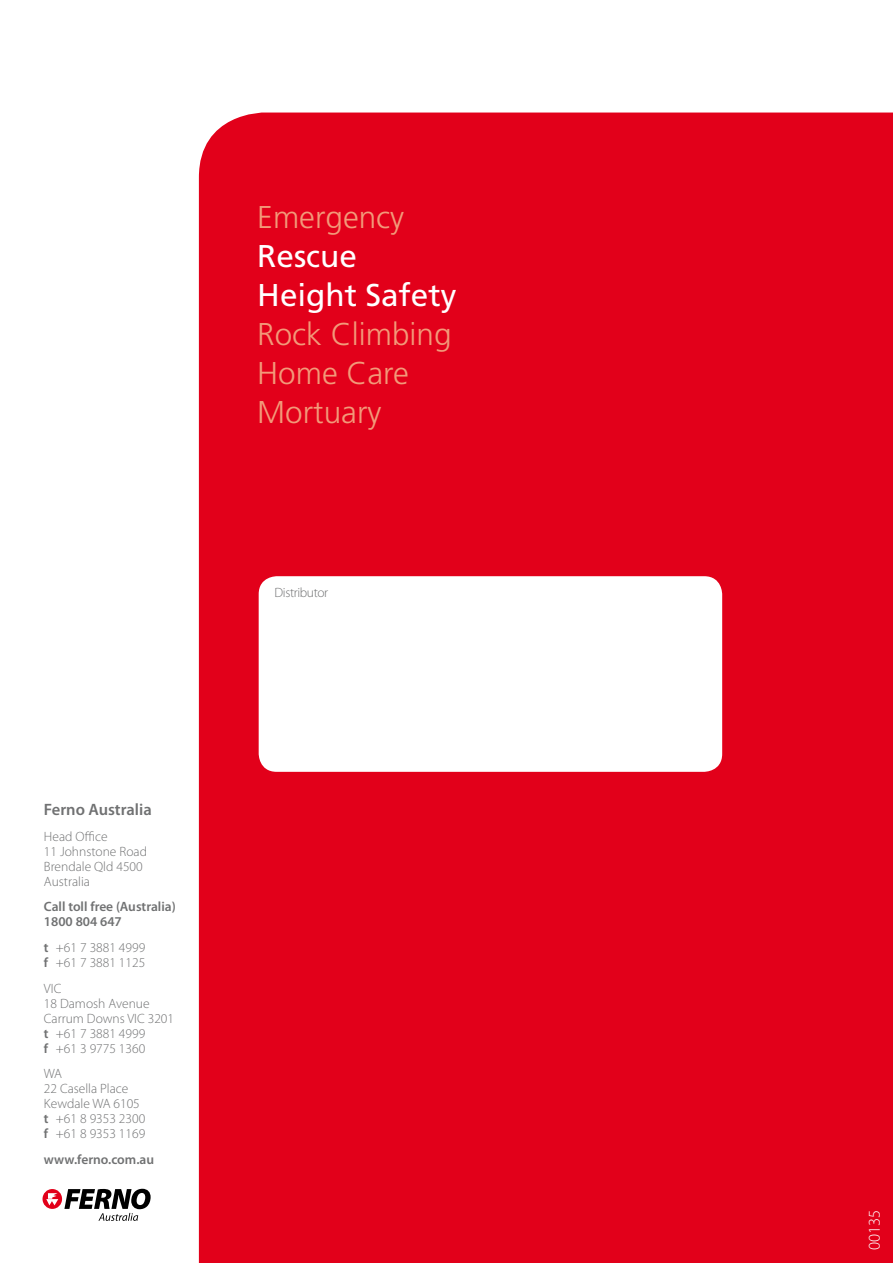
<style>
.page{position:relative;width:893px;height:1263px;background:#fff}
.page>*{position:absolute;margin:0;border:0;box-sizing:border-box;transform-origin:0 0}
.t1{font:300 31.5px/39px "Frutiger LT Std";color:#f29a79}
.t2{font:31.5px/39px "Frutiger LT Std";color:#fff}
.t3{font:600 16.5px "Myriad Pro";color:#707172}
.t4{font:300 16.5px "Myriad Pro";color:#fff}
.t5{font:300 13.5px/15px "Myriad Pro";color:#707172}
.t6{font:600 13.5px/15px "Myriad Pro";color:#707172}
.t7{font:300 13.5px "Myriad Pro";letter-spacing:-.03em;color:#707172}
.s1{font-weight:600}
</style>
<div class="page">
<div style="left:199px;top:113px;width:694px;height:1150px;background:#e2001a"></div>
<svg style="left:43px;top:1189px;width:108px;height:32px"></svg>
<div style="left:259px;top:576px;width:463px;height:196px;background:#fff;border-radius:18px"></div>
<p class="t3" style="left:44px;top:799px;width:109px">Ferno Australia</p>
<p class="t5" style="left:44px;top:829px;width:105px">Head Office<br>11 Johnstone Road<br>Brendale Qld 4500<br>Australia</p>
<p class="t6" style="left:44px;top:899px;width:133px">Call toll free (Australia)<br>1800 804 647</p>
<p class="t5" style="left:44px;top:940px;width:103px"><span class="s1">t</span> +61 7 3881 4999 <span class="s1">f</span> +61 7 3881 1125</p>
<p class="t5" style="left:44px;top:981px;width:132px">VIC<br>18 Damosh Avenue<br>Carrum Downs VIC 3201 <span class="s1">t</span> +61 7 3881 4999<br><span class="s1">f</span> +61 3 9775 1360</p>
<p class="t5" style="left:44px;top:1066px;width:103px">WA<br>22 Casella Place<br>Kewdale WA 6105 <span class="s1">t</span> +61 8 9353 2300 <span class="s1">f</span> +61 8 9353 1169</p>
<p class="t6" style="left:44px;top:1152px;width:112px">www.ferno.com.au</p>
<h1 class="t1" style="left:257px;top:198px;width:148px">Emergency</h1>
<h1 class="t2" style="left:257px;top:236px;width:201px">Rescue<br>Height Safety</h1>
<h1 class="t1" style="left:257px;top:315px;width:196px">Rock Climbing<br>Home Care<br>Mortuary</h1>
<p class="t7" style="left:275px;top:585px;width:55px">Distributor</p>
<p class="t4" style="left:865px;top:1250px;width:42px;rotate:-90deg">00135</p>
</div>
